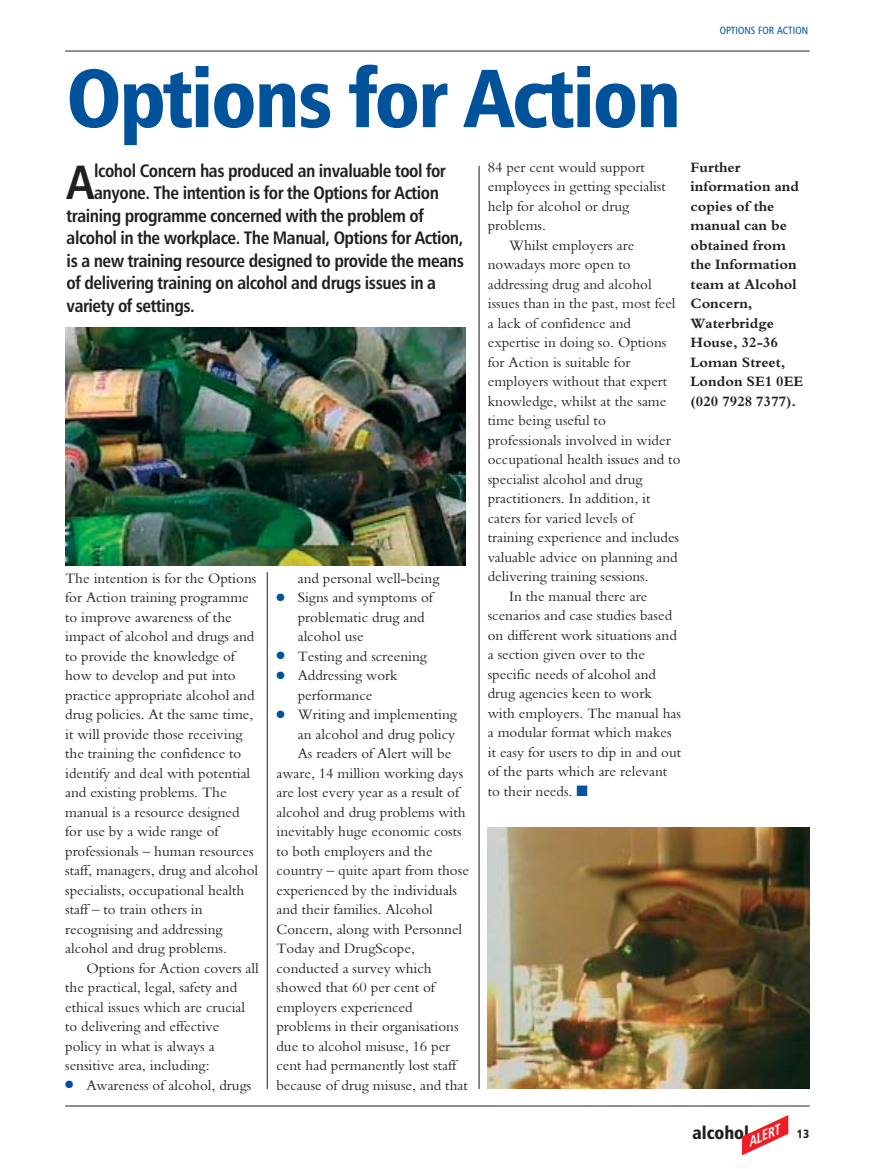
<style>
.page{position:relative;width:872px;height:1169px;background:#fff}
.page>*{position:absolute;margin:0;border:0;box-sizing:border-box;transform-origin:0 0}
.t1{font:82.5px "Humanist 777 BT Black Condensed B";letter-spacing:-.025em;color:#00529b}
.t2{font:48px "Humanist 777 BT Bold Condensed B";color:#231f1f}
.t3{font:18px "Humanist 777 BT Bold Condensed B";letter-spacing:-.025em;color:#231f1f}
.t4{font:18px "Humanist 777 BT Black Condensed B";color:#231f1f}
.t5{font:15px/19.5px "M Bembo";color:#231f1f}
.t6{font:700 15px/19.5px "M Bembo";color:#231f1f}
.t7{font:italic 13.5px "Humanist 777 BT Bold Condensed B";color:#fff}
.t8{font:12px "Humanist 777 BT Black Condensed B";color:#231f1f}
.t9{font:10.5px "Humanist 777 BT Roman Condensed B";color:#00529b}
.s1{color:#00529b}
</style>
<div class="page">
<hr style="left:65px;top:51px;width:744px;height:1px;background:#231f1f">
<hr style="left:65px;top:1105px;width:744px;height:1px;background:#231f1f">
<svg style="left:742px;top:1115px;width:46px;height:40px"></svg>
<hr style="left:267px;top:572px;width:1px;height:517px;background:#231f1f">
<hr style="left:478px;top:166px;width:1px;height:922px;background:#231f1f">
<img style="left:65px;top:327px;width:401px;height:238px">
<img style="left:487px;top:827px;width:322px;height:262px">
<p class="t9" style="left:719px;top:27px;width:90px">OPTIONS FOR ACTION</p>
<h1 class="t1" style="left:67px;top:68px;width:616px">Options for Action</h1>
<h2 class="t2" style="left:67px;top:165px;width:30px">A</h2>
<p class="t3" style="left:94px;top:164px;width:353px">lcohol Concern has produced an invaluable tool for</p>
<p class="t5" style="left:487px;top:158px;width:159px">84 per cent would support</p>
<p class="t5" style="left:487px;top:178px;width:180px">employees in getting specialist</p>
<p class="t5" style="left:487px;top:197px;width:143px">help for alcohol or drug</p>
<p class="t5" style="left:487px;top:217px;width:60px">problems.</p>
<p class="t5" style="left:509px;top:236px;width:127px">Whilst employers are</p>
<p class="t5" style="left:487px;top:256px;width:144px">nowadays more open to</p>
<p class="t5" style="left:487px;top:275px;width:165px">addressing drug and alcohol</p>
<p class="t5" style="left:487px;top:295px;width:189px">issues than in the past, most feel</p>
<p class="t5" style="left:487px;top:314px;width:145px">a lack of confidence and</p>
<p class="t5" style="left:487px;top:334px;width:180px">expertise in doing so. Options</p>
<p class="t5" style="left:487px;top:353px;width:144px">for Action is suitable for</p>
<p class="t5" style="left:487px;top:373px;width:181px">employers without that expert</p>
<p class="t5" style="left:487px;top:392px;width:180px">knowledge, whilst at the same</p>
<p class="t5" style="left:487px;top:412px;width:120px">time being useful to</p>
<p class="t5" style="left:487px;top:431px;width:184px">professionals involved in wider</p>
<p class="t5" style="left:487px;top:451px;width:194px">occupational health issues and to</p>
<p class="t5" style="left:487px;top:470px;width:156px">specialist alcohol and drug</p>
<p class="t5" style="left:487px;top:490px;width:164px">practitioners. In addition, it</p>
<p class="t5" style="left:487px;top:509px;width:147px">caters for varied levels of</p>
<p class="t5" style="left:487px;top:529px;width:193px">training experience and includes</p>
<p class="t5" style="left:487px;top:548px;width:191px">valuable advice on planning and</p>
<p class="t5" style="left:487px;top:568px;width:162px">delivering training sessions.</p>
<p class="t5" style="left:509px;top:587px;width:140px">In the manual there are</p>
<p class="t5" style="left:487px;top:607px;width:186px">scenarios and case studies based</p>
<p class="t5" style="left:487px;top:626px;width:190px">on different work situations and</p>
<p class="t5" style="left:487px;top:646px;width:159px">a section given over to the</p>
<p class="t5" style="left:487px;top:665px;width:170px">specific needs of alcohol and</p>
<p class="t5" style="left:487px;top:685px;width:166px">drug agencies keen to work</p>
<p class="t5" style="left:487px;top:704px;width:195px">with employers. The manual has</p>
<p class="t5" style="left:487px;top:724px;width:185px">a modular format which makes</p>
<p class="t5" style="left:487px;top:743px;width:195px">it easy for users to dip in and out</p>
<p class="t5" style="left:487px;top:763px;width:181px">of the parts which are relevant</p>
<p class="t5" style="left:487px;top:782px;width:102px">to their needs. <span class="s1">■</span></p>
<p class="t3" style="left:94px;top:186px;width:346px">anyone. The intention is for the Options for Action</p>
<p class="t3" style="left:67px;top:209px;width:359px">training programme concerned with the problem of</p>
<p class="t3" style="left:67px;top:231px;width:398px">alcohol in the workplace. The Manual, Options for Action,</p>
<p class="t3" style="left:67px;top:254px;width:399px">is a new training resource designed to provide the means</p>
<p class="t3" style="left:67px;top:276px;width:371px">of delivering training on alcohol and drugs issues in a</p>
<p class="t3" style="left:67px;top:299px;width:130px">variety of settings.</p>
<p class="t5" style="left:65px;top:569px;width:194px">The intention is for the Options for Action training programme to improve awareness of the impact of alcohol and drugs and to provide the knowledge of how to develop and put into practice appropriate alcohol and drug policies. At the same time, it will provide those receiving the training the confidence to identify and deal with potential and existing problems. The manual is a resource designed for use by a wide range of professionals – human resources staff, managers, drug and alcohol specialists, occupational health staff – to train others in recognising and addressing alcohol and drug problems.</p>
<p class="t5" style="left:65px;top:959px;width:195px;text-indent:21px">Options for Action covers all the practical, legal, safety and ethical issues which are crucial to delivering and effective policy in what is always a sensitive area, including:</p>
<p class="t5" style="left:65px;top:1076px;width:187px"><span class="s1">●</span> Awareness of alcohol, drugs</p>
<p class="t5" style="left:298px;top:569px;width:143px">and personal well-being</p>
<p class="t5" style="left:298px;top:588px;width:137px;text-indent:-21px"><span class="s1">●</span> Signs and symptoms of problematic drug and alcohol use</p>
<p class="t5" style="left:276px;top:647px;width:152px"><span class="s1">●</span> Testing and screening</p>
<p class="t5" style="left:276px;top:666px;width:123px;text-align:center"><span class="s1">●</span> Addressing work performance</p>
<p class="t5" style="left:276px;top:705px;width:182px"><span class="s1">●</span> Writing and implementing</p>
<p class="t5" style="left:298px;top:725px;width:159px">an alcohol and drug policy</p>
<p class="t5" style="left:298px;top:744px;width:155px">As readers of Alert will be</p>
<p class="t5" style="left:276px;top:764px;width:188px">aware, 14 million working days</p>
<p class="t5" style="left:276px;top:783px;width:184px">are lost every year as a result of</p>
<p class="t5" style="left:276px;top:803px;width:191px">alcohol and drug problems with</p>
<p class="t5" style="left:276px;top:822px;width:187px">inevitably huge economic costs</p>
<p class="t5" style="left:276px;top:842px;width:158px">to both employers and the</p>
<p class="t5" style="left:276px;top:861px;width:194px">country – quite apart from those</p>
<p class="t5" style="left:276px;top:881px;width:182px">experienced by the individuals</p>
<p class="t5" style="left:276px;top:900px;width:158px">and their families. Alcohol</p>
<p class="t5" style="left:276px;top:920px;width:187px">Concern, along with Personnel</p>
<p class="t5" style="left:276px;top:939px;width:140px">Today and DrugScope,</p>
<p class="t5" style="left:276px;top:959px;width:157px">conducted a survey which</p>
<p class="t5" style="left:276px;top:978px;width:160px">showed that 60 per cent of</p>
<p class="t5" style="left:276px;top:998px;width:138px">employers experienced</p>
<p class="t5" style="left:276px;top:1017px;width:184px">problems in their organisations</p>
<p class="t5" style="left:276px;top:1037px;width:175px">due to alcohol misuse, 16 per</p>
<p class="t5" style="left:276px;top:1056px;width:181px">cent had permanently lost staff</p>
<p class="t5" style="left:276px;top:1076px;width:193px">because of drug misuse, and that</p>
<p class="t6" style="left:690px;top:159px;width:114px">Further information and copies of the manual can be obtained from the Information team at Alcohol<br>Concern,<br>Waterbridge<br>House, 32-36<br>Loman Street,<br>London SE1 0EE (020 7928 7377).</p>
<p class="t7" style="left:745px;top:1138px;width:35px;rotate:-25deg">ALERT</p>
<p class="t4" style="left:692px;top:1126px;width:58px">alcohol</p>
<p class="t8" style="left:796px;top:1129px;width:14px">13</p>
</div>
